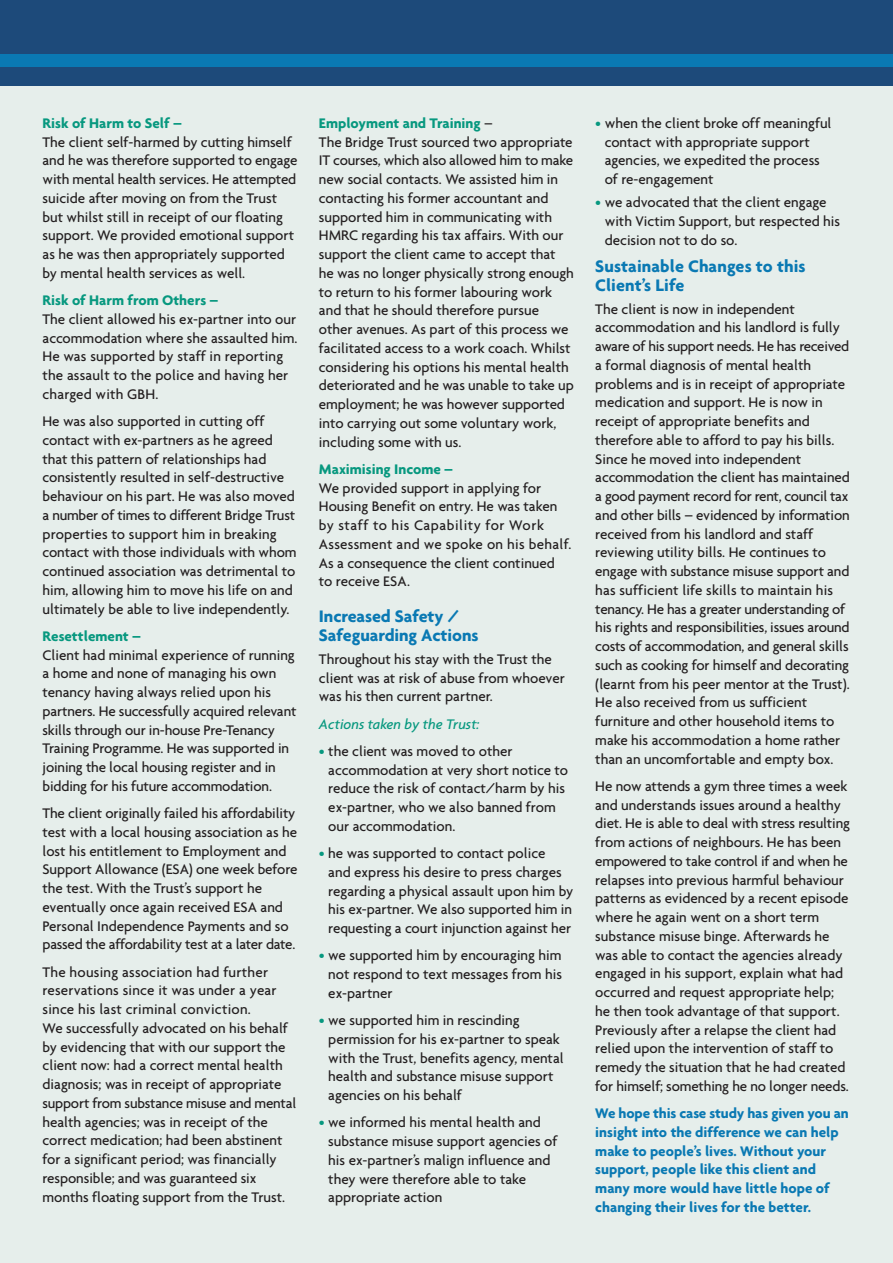
<style>
.page{position:relative;width:893px;height:1263px;background:#fff}
.page>*{position:absolute;margin:0;border:0;box-sizing:border-box;transform-origin:0 0}
.t1{font:700 18px/18.8px "Agenda";letter-spacing:-.005em;color:#0a79b3}
.t2{font:500 15px/18.8px "Agenda";color:#231f20}
.t3{font:700 15px/18.8px "Agenda";color:#0a79b3}
.t4{font:700 15px "Agenda";color:#07987f}
.t5{font:italic 500 15px "Agenda";color:#07987f}
.s1{font-weight:700;color:#07987f}
.s2{color:#07987f}
</style>
<div class="page">
<div style="left:0;top:57px;width:893px;height:1206px;background:#e6eeeb"></div>
<div style="left:0;top:0;width:893px;height:85px;background:#1d4a7a"></div>
<div style="left:0;top:54px;width:893px;height:12px;background:#0a79b3"></div>
<p class="t4" style="left:43px;top:117px;width:141px">Risk of Harm to Self –</p>
<p class="t2" style="left:43px;top:134px;width:257px">The client self-harmed by cutting himself and he was therefore supported to engage with mental health services. He attempted suicide after moving on from the Trust but whilst still in receipt of our floating support. We provided emotional support as he was then appropriately supported by mental health services as well.</p>
<p class="t4" style="left:43px;top:294px;width:177px">Risk of Harm from Others –</p>
<p class="t2" style="left:43px;top:311px;width:257px">The client allowed his ex-partner into our accommodation where she assaulted him.<br>He was supported by staff in reporting the assault to the police and having her charged with GBH.</p>
<p class="t2" style="left:43px;top:413px;width:256px">He was also supported in cutting off contact with ex-partners as he agreed that this pattern of relationships had consistently resulted in self-destructive behaviour on his part. He was also moved a number of times to different Bridge Trust properties to support him in breaking contact with those individuals with whom continued association was detrimental to him, allowing him to move his life on and ultimately be able to live independently.</p>
<p class="t4" style="left:43px;top:630px;width:100px">Resettlement –</p>
<p class="t2" style="left:43px;top:647px;width:255px">Client had minimal experience of running a home and none of managing his own tenancy having always relied upon his partners. He successfully acquired relevant skills through our in-house Pre-Tenancy Training Programme. He was supported in joining the local housing register and in bidding for his future accommodation.</p>
<p class="t2" style="left:43px;top:805px;width:257px">The client originally failed his affordability test with a local housing association as he lost his entitlement to Employment and Support Allowance (ESA) one week before the test. With the Trust’s support he eventually once again received ESA and Personal Independence Payments and so passed the affordability test at a later date.</p>
<p class="t2" style="left:43px;top:964px;width:255px">The housing association had further reservations since it was under a year since his last criminal conviction.<br>We successfully advocated on his behalf by evidencing that with our support the client now: had a correct mental health diagnosis; was in receipt of appropriate support from substance misuse and mental health agencies; was in receipt of the correct medication; had been abstinent for a significant period; was financially responsible; and was guaranteed six months floating support from the Trust.</p>
<p class="t2" style="left:319px;top:115px;width:257px"><span class="s1">Employment and Training</span> –<br>The Bridge Trust sourced two appropriate IT courses, which also allowed him to make new social contacts. We assisted him in contacting his former accountant and supported him in communicating with HMRC regarding his tax affairs. With our support the client came to accept that he was no longer physically strong enough to return to his former labouring work and that he should therefore pursue other avenues. As part of this process we facilitated access to a work coach. Whilst considering his options his mental health deteriorated and he was unable to take up employment; he was however supported into carrying out some voluntary work, including some with us.</p>
<p class="t4" style="left:319px;top:463px;width:136px">Maximising Income –</p>
<p class="t2" style="left:319px;top:480px;width:254px">We provided support in applying for Housing Benefit on entry. He was taken by staff to his Capability for Work Assessment and we spoke on his behalf.<br>As a consequence the client continued to receive ESA.</p>
<p class="t1" style="left:319px;top:608px;width:161px">Increased Safety /<br>Safeguarding Actions</p>
<p class="t2" style="left:319px;top:651px;width:247px">Throughout his stay with the Trust the client was at risk of abuse from whoever was his then current partner.</p>
<p class="t5" style="left:319px;top:718px;width:162px">Actions taken by the Trust:</p>
<p class="t2" style="left:328px;top:743px;width:241px;text-indent:-9px"><span class="s2">•</span> the client was moved to other accommodation at very short notice to reduce the risk of contact/harm by his ex-partner, who we also banned from our accommodation.</p>
<p class="t2" style="left:328px;top:845px;width:247px;text-indent:-9px"><span class="s2">•</span> he was supported to contact police<br>and express his desire to press charges regarding a physical assault upon him by his ex-partner. We also supported him in requesting a court injunction against her</p>
<p class="t2" style="left:328px;top:947px;width:235px;text-align:justify;text-indent:-9px"><span class="s2">•</span> we supported him by encouraging him not respond to text messages from his ex-partner</p>
<p class="t2" style="left:328px;top:1012px;width:237px;text-indent:-9px"><span class="s2">•</span> we supported him in rescinding permission for his ex-partner to speak with the Trust, benefits agency, mental health and substance misuse support agencies on his behalf</p>
<p class="t2" style="left:328px;top:1114px;width:231px;text-indent:-9px"><span class="s2">•</span> we informed his mental health and substance misuse support agencies of his ex-partner’s malign influence and they were therefore able to take appropriate action</p>
<p class="t2" style="left:605px;top:115px;width:228px;text-indent:-9px"><span class="s2">•</span> when the client broke off meaningful contact with appropriate support agencies, we expedited the process of re-engagement</p>
<p class="t2" style="left:605px;top:194px;width:237px;text-indent:-9px"><span class="s2">•</span> we advocated that the client engage with Victim Support, but respected his decision not to do so.</p>
<p class="t1" style="left:595px;top:258px;width:212px">Sustainable Changes to this<br>Client’s Life</p>
<p class="t2" style="left:595px;top:301px;width:256px">The client is now in independent accommodation and his landlord is fully aware of his support needs. He has received a formal diagnosis of mental health problems and is in receipt of appropriate medication and support. He is now in receipt of appropriate benefits and therefore able to afford to pay his bills.<br>Since he moved into independent accommodation the client has maintained a good payment record for rent, council tax and other bills – evidenced by information received from his landlord and staff reviewing utility bills. He continues to engage with substance misuse support and has sufficient life skills to maintain his tenancy. He has a greater understanding of his rights and responsibilities, issues around costs of accommodation, and general skills such as cooking for himself and decorating (learnt from his peer mentor at the Trust).<br>He also received from us sufficient furniture and other household items to make his accommodation a home rather than an uncomfortable and empty box.</p>
<p class="t2" style="left:595px;top:778px;width:256px">He now attends a gym three times a week and understands issues around a healthy diet. He is able to deal with stress resulting from actions of neighbours. He has been empowered to take control if and when he relapses into previous harmful behaviour patterns as evidenced by a recent episode where he again went on a short term substance misuse binge. Afterwards he was able to contact the agencies already engaged in his support, explain what had occurred and request appropriate help; he then took advantage of that support.<br>Previously after a relapse the client had relied upon the intervention of staff to remedy the situation that he had created for himself; something he no longer needs.</p>
<p class="t3" style="left:595px;top:1105px;width:255px">We hope this case study has given you an insight into the difference we can help make to people’s lives. Without your support, people like this client and many more would have little hope of changing their lives for the better.</p>
</div>
